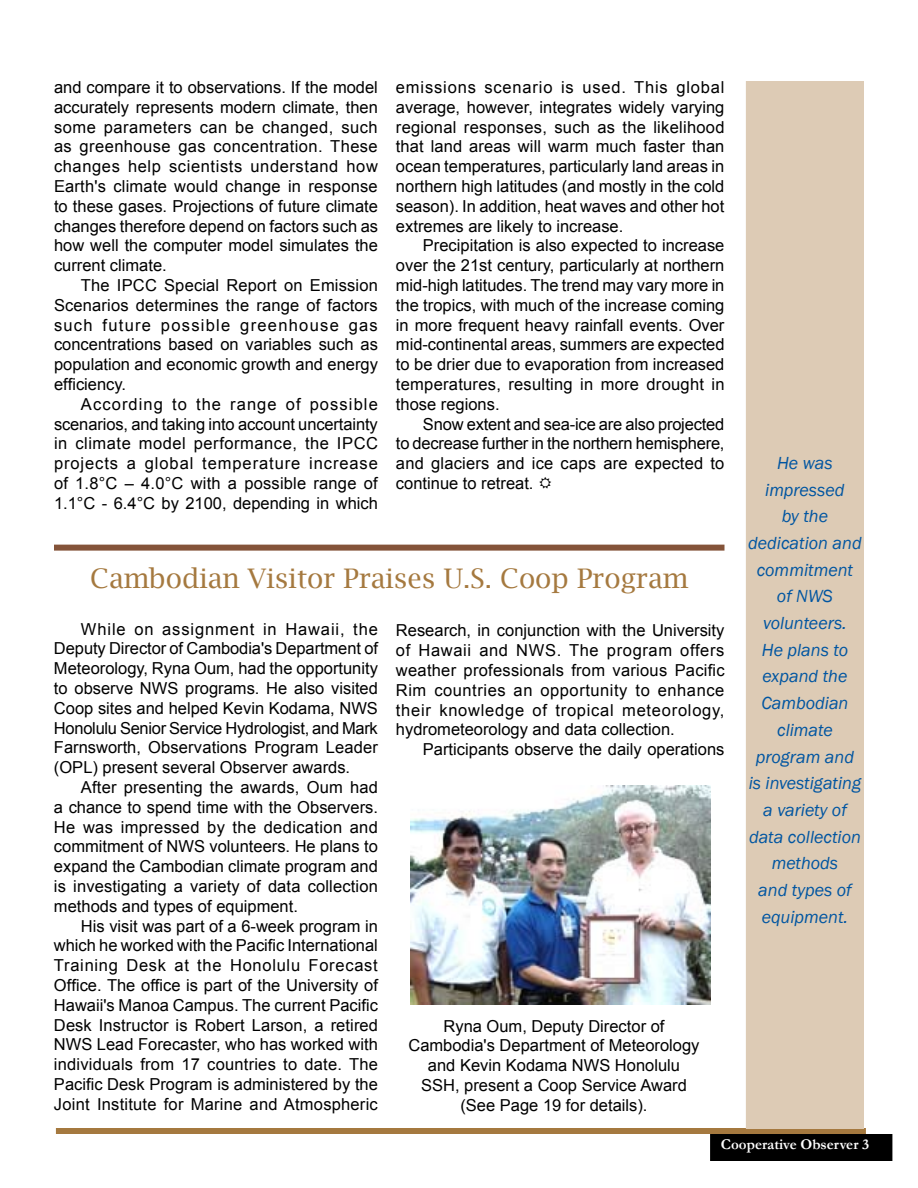
<style>
.page{position:relative;width:918px;height:1188px;background:#fff}
.page>*{position:absolute;margin:0;border:0;box-sizing:border-box;transform-origin:0 0}
.t1{font:27px "Lucida Bright";color:#a5793f}
.t2{font:italic 18px/26.7px "Franklin Gothic";color:#0055a1;text-align:center}
.t3{font:16.5px/19.8px "Arial";color:#000;text-align:justify}
.t4{font:700 15px "Garamond";color:#fff}
</style>
<div class="page">
<div style="left:711px;top:1135px;width:181px;height:25px;background:#000"></div>
<div style="left:710px;top:1134px;width:182px;height:27px;border:2px solid #000"></div>
<div style="left:56px;top:1128px;width:810px;height:6px;background:#a5793f"></div>
<div style="left:747px;top:82px;width:116px;height:1046px;background:#ddcbb5"></div>
<div style="left:746px;top:81px;width:118px;height:1048px;border:2px solid #ddcbb5"></div>
<div style="left:54px;top:545px;width:670px;height:6px;background:#845339"></div>
<img style="left:410px;top:786px;width:300px;height:219px">
<p class="t3" style="left:54px;top:77px;width:326px">and compare it to observations. If the model accurately represents modern climate, then some parameters can be changed, such as greenhouse gas concentration. These changes help scientists understand how Earth's climate would change in response to these gases. Projections of future climate changes therefore depend on factors such as how well the computer model simulates the current climate.</p>
<p class="t3" style="left:54px;top:275px;width:325px;text-indent:27px">The IPCC Special Report on Emission Scenarios determines the range of factors such future possible greenhouse gas concentrations based on variables such as population and economic growth and energy efficiency.</p>
<p class="t3" style="left:54px;top:394px;width:326px;text-indent:27px">According to the range of possible scenarios, and taking into account uncertainty in climate model performance, the IPCC projects a global temperature increase of 1.8°C – 4.0°C with a possible range of 1.1°C - 6.4°C by 2100, depending in which</p>
<p class="t3" style="left:396px;top:77px;width:330px">emissions scenario is used. This global average, however, integrates widely varying regional responses, such as the likelihood that land areas will warm much faster than ocean temperatures, particularly land areas in northern high latitudes (and mostly in the cold season). In addition, heat waves and other hot extremes are likely to increase.</p>
<p class="t3" style="left:396px;top:236px;width:330px;text-indent:27px">Precipitation is also expected to increase over the 21st century, particularly at northern mid-high latitudes. The trend may vary more in the tropics, with much of the increase coming in more frequent heavy rainfall events. Over mid-continental areas, summers are expected to be drier due to evaporation from increased temperatures, resulting in more drought in those regions.</p>
<p class="t3" style="left:396px;top:414px;width:330px;text-indent:27px">Snow extent and sea-ice are also projected to decrease further in the northern hemisphere, and glaciers and ice caps are expected to continue to retreat.</p>
<h1 class="t1" style="left:90px;top:563px;width:599px">Cambodian Visitor Praises U.S. Coop Program</h1>
<p class="t3" style="left:54px;top:619px;width:326px;text-indent:27px">While on assignment in Hawaii, the Deputy Director of Cambodia's Department of Meteorology, Ryna Oum, had the opportunity to observe NWS programs. He also visited Coop sites and helped Kevin Kodama, NWS Honolulu Senior Service Hydrologist, and Mark Farnsworth, Observations Program Leader (OPL) present several Observer awards.</p>
<p class="t3" style="left:54px;top:777px;width:326px;text-indent:27px">After presenting the awards, Oum had a chance to spend time with the Observers.<br>He was impressed by the dedication and commitment of NWS volunteers. He plans to expand the Cambodian climate program and is investigating a variety of data collection methods and types of equipment.</p>
<p class="t3" style="left:54px;top:916px;width:326px;text-indent:27px">His visit was part of a 6-week program in which he worked with the Pacific International Training Desk at the Honolulu Forecast Office. The office is part of the University of Hawaii's Manoa Campus. The current Pacific Desk Instructor is Robert Larson, a retired NWS Lead Forecaster, who has worked with individuals from 17 countries to date. The Pacific Desk Program is administered by the Joint Institute for Marine and Atmospheric</p>
<p class="t3" style="left:396px;top:621px;width:330px">Research, in conjunction with the University of Hawaii and NWS. The program offers weather professionals from various Pacific Rim countries an opportunity to enhance their knowledge of tropical meteorology, hydrometeorology and data collection.</p>
<p class="t3" style="left:423px;top:740px;width:303px">Participants observe the daily operations</p>
<p class="t3" style="left:408px;top:1016px;width:293px;text-align:center">Ryna Oum, Deputy Director of<br>Cambodia's Department of Meteorology and Kevin Kodama NWS Honolulu<br>SSH, present a Coop Service Award (See Page 19 for details).</p>
<p class="t2" style="left:748px;top:450px;width:115px">He was impressed<br>by the dedication and commitment of NWS volunteers.<br>He plans to expand the<br>Cambodian climate program and is investigating a variety of data collection methods<br>and types of equipment.</p>
<p class="t4" style="left:721px;top:1134px;width:150px">Cooperative Observer 3</p>
</div>
